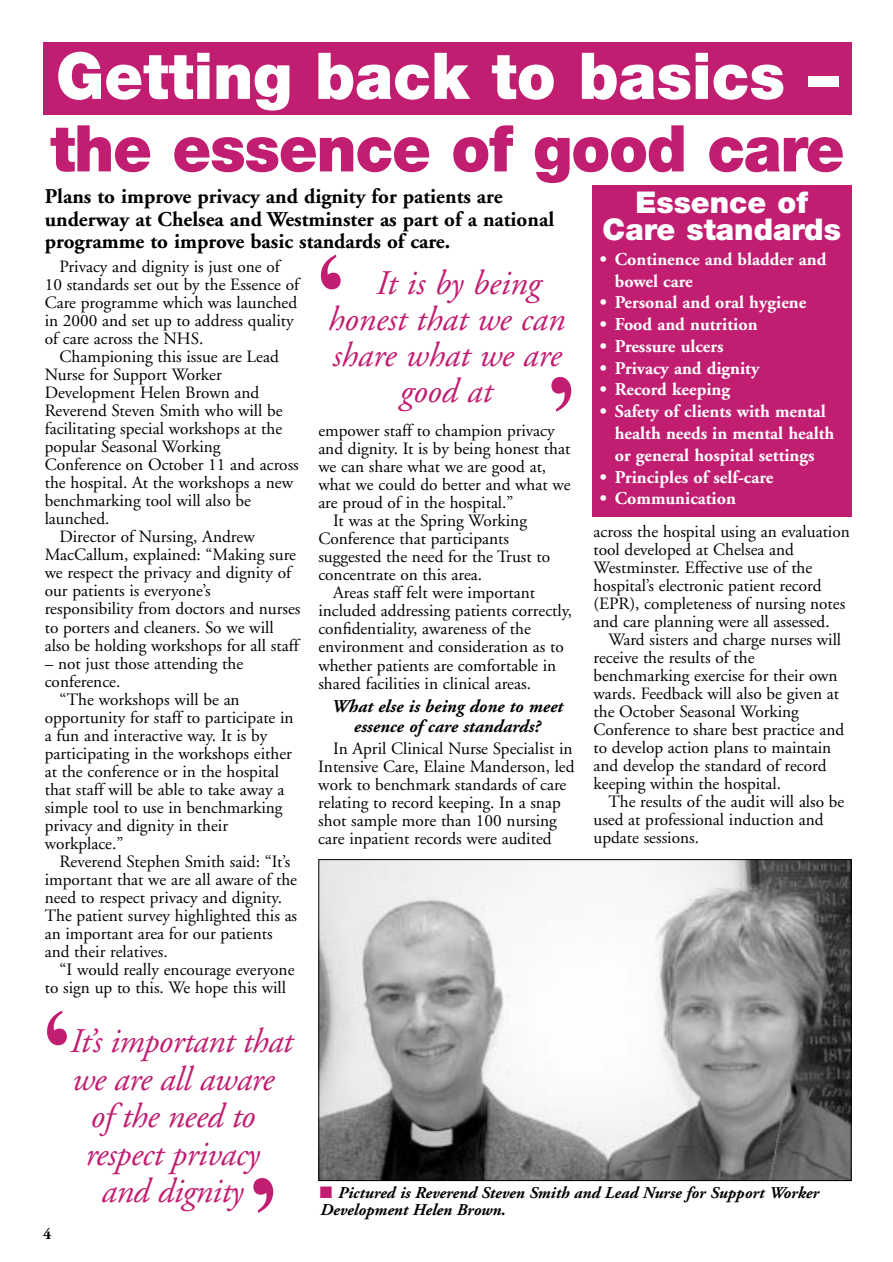
<style>
.page{position:relative;width:893px;height:1262px;background:#fff}
.page>*{position:absolute;margin:0;border:0;box-sizing:border-box;transform-origin:0 0}
.t1{font:800 90px "Times";color:#c11d71}
.t2{font:900 64.5px "Helvetica Neue";color:#fff;scale:.96 1}
.t3{font:900 64.5px "Helvetica Neue";letter-spacing:-.02em;color:#c11d71;scale:.96 1}
.t4{font:italic 34.5px/37.5px "Adobe Garamond";letter-spacing:-.015em;color:#c11d71;text-align:center}
.t5{font:900 30px/27px "Helvetica Neue";color:#fff;text-align:center}
.t6{font:700 21px/22.5px "Adobe Garamond";color:#000}
.t7{font:700 18px/21.8px "Adobe Garamond";color:#fff}
.t8{font:italic 700 18px/19.5px "Adobe Garamond";color:#000;text-align:center}
.t9{font:17.25px/18px "Adobe Garamond";color:#000}
.t10{font:italic 700 16.5px/17.2px "Adobe Garamond";color:#000}
.t11{font:700 15.75px "Adobe Garamond";color:#000}
.s1{color:#c11d71}
</style>
<div class="page">
<div style="left:43px;top:43px;width:808px;height:72px;background:#c11d71"></div>
<div style="left:592px;top:185px;width:259px;height:331px;background:#c11d71"></div>
<img style="left:320px;top:861px;width:529px;height:318px">
<h2 class="t2" style="left:56px;top:53px;width:816px">Getting back to basics –</h2>
<h2 class="t3" style="left:50px;top:125px;width:829px">the essence of good care</h2>
<p class="t6" style="left:45px;top:187px;width:511px">Plans to improve privacy and dignity for patients are underway at Chelsea and Westminster as part of a national programme to improve basic standards of care.</p>
<h3 class="t5" style="left:602px;top:192px;width:240px">Essence of<br>Care standards</h3>
<p class="t7" style="left:614px;top:250px;width:213px;text-indent:-15px">• Continence and bladder and bowel care</p>
<p class="t7" style="left:600px;top:293px;width:208px">• Personal and oral hygiene</p>
<p class="t7" style="left:600px;top:315px;width:159px">• Food and nutrition</p>
<p class="t7" style="left:600px;top:337px;width:125px">• Pressure ulcers</p>
<p class="t7" style="left:600px;top:359px;width:161px">• Privacy and dignity</p>
<p class="t7" style="left:600px;top:380px;width:132px">• Record keeping</p>
<p class="t7" style="left:614px;top:402px;width:221px;text-indent:-15px">• Safety of clients with mental health needs in mental health or general hospital settings</p>
<p class="t7" style="left:600px;top:467px;width:175px">• Principles of self-care</p>
<p class="t7" style="left:600px;top:489px;width:138px">• Communication</p>
<h1 class="t1" style="left:319px;top:256px;width:25px">‘</h1>
<p class="t9" style="left:45px;top:259px;width:256px;text-indent:15px">Privacy and dignity is just one of<br>10 standards set out by the Essence of<br>Care programme which was launched in 2000 and set up to address quality of care across the NHS.</p>
<p class="t9" style="left:60px;top:349px;width:221px">Championing this issue are Lead</p>
<p class="t9" style="left:45px;top:367px;width:178px">Nurse for Support Worker</p>
<p class="t9" style="left:45px;top:385px;width:216px">Development Helen Brown and</p>
<p class="t9" style="left:45px;top:403px;width:239px">Reverend Steven Smith who will be</p>
<p class="t9" style="left:45px;top:421px;width:239px">facilitating special workshops at the</p>
<p class="t9" style="left:45px;top:439px;width:177px">popular Seasonal Working</p>
<p class="t9" style="left:45px;top:457px;width:255px">Conference on October 11 and across</p>
<p class="t9" style="left:45px;top:475px;width:250px">the hospital. At the workshops a new</p>
<p class="t9" style="left:45px;top:493px;width:208px">benchmarking tool will also be</p>
<p class="t9" style="left:45px;top:511px;width:66px">launched.</p>
<p class="t9" style="left:60px;top:529px;width:197px">Director of Nursing, Andrew</p>
<p class="t9" style="left:45px;top:547px;width:253px">MacCallum, explained: “Making sure</p>
<p class="t9" style="left:45px;top:565px;width:248px">we respect the privacy and dignity of</p>
<p class="t9" style="left:45px;top:583px;width:167px">our patients is everyone’s</p>
<p class="t9" style="left:45px;top:601px;width:257px">responsibility from doctors and nurses</p>
<p class="t9" style="left:45px;top:619px;width:230px">to porters and cleaners. So we will</p>
<p class="t9" style="left:45px;top:637px;width:255px">also be holding workshops for all staff</p>
<p class="t9" style="left:45px;top:655px;width:200px">– not just those attending the conference.</p>
<p class="t9" style="left:45px;top:691px;width:250px;text-indent:15px">“The workshops will be an opportunity for staff to participate in a fun and interactive way. It is by participating in the workshops either at the conference or in the hospital that staff will be able to take away a simple tool to use in benchmarking privacy and dignity in their workplace.”</p>
<p class="t9" style="left:45px;top:853px;width:254px;text-indent:15px">Reverend Stephen Smith said: “It’s important that we are all aware of the need to respect privacy and dignity.<br>The patient survey highlighted this as an important area for our patients and their relatives.</p>
<p class="t9" style="left:45px;top:962px;width:251px;text-indent:15px">“I would really encourage everyone to sign up to this. We hope this will</p>
<h3 class="t4" style="left:69px;top:1025px;width:224px">It’s important that we are all aware of the need to respect privacy and dignity</h3>
<h3 class="t4" style="left:375px;top:268px;width:166px">It is by being</h3>
<h3 class="t4" style="left:327px;top:304px;width:238px">honest that we can</h3>
<h3 class="t4" style="left:331px;top:340px;width:230px">share what we are</h3>
<h3 class="t4" style="left:399px;top:376px;width:94px">good at</h3>
<h1 class="t1" style="left:549px;top:378px;width:25px">’</h1>
<p class="t9" style="left:318px;top:441px;width:253px">and dignity. It is by being honest that</p>
<p class="t9" style="left:318px;top:459px;width:229px">we can share what we are good at,</p>
<p class="t9" style="left:318px;top:477px;width:254px">what we could do better and what we</p>
<p class="t9" style="left:318px;top:495px;width:197px">are proud of in the hospital.”</p>
<p class="t9" style="left:333px;top:513px;width:195px">It was at the Spring Working</p>
<p class="t9" style="left:318px;top:531px;width:192px">Conference that participants</p>
<p class="t9" style="left:318px;top:549px;width:233px">suggested the need for the Trust to</p>
<p class="t9" style="left:318px;top:567px;width:165px">concentrate on this area.</p>
<p class="t9" style="left:333px;top:585px;width:203px">Areas staff felt were important</p>
<p class="t9" style="left:318px;top:603px;width:255px">included addressing patients correctly,</p>
<p class="t9" style="left:318px;top:621px;width:214px">confidentiality, awareness of the</p>
<p class="t9" style="left:318px;top:639px;width:247px">environment and consideration as to</p>
<p class="t9" style="left:318px;top:657px;width:239px">whether patients are comfortable in</p>
<p class="t9" style="left:318px;top:675px;width:214px">shared facilities in clinical areas.</p>
<p class="t8" style="left:331px;top:698px;width:233px">What else is being done to meet essence of care standards?</p>
<p class="t9" style="left:318px;top:741px;width:258px;text-indent:15px">In April Clinical Nurse Specialist in Intensive Care, Elaine Manderson, led work to benchmark standards of care relating to record keeping. In a snap shot sample more than 100 nursing care inpatient records were audited</p>
<p class="t9" style="left:318px;top:423px;width:238px">empower staff to champion privacy</p>
<p class="t9" style="left:593px;top:524px;width:258px">across the hospital using an evaluation tool developed at Chelsea and Westminster. Effective use of the hospital’s electronic patient record (EPR), completeness of nursing notes and care planning were all assessed.</p>
<p class="t9" style="left:593px;top:632px;width:252px;text-indent:15px">Ward sisters and charge nurses will receive the results of the benchmarking exercise for their own wards. Feedback will also be given at the October Seasonal Working Conference to share best practice and to develop action plans to maintain and develop the standard of record keeping within the hospital.</p>
<p class="t9" style="left:593px;top:794px;width:252px;text-indent:15px">The results of the audit will also be used at professional induction and update sessions.</p>
<h1 class="t1" style="left:45px;top:1011px;width:25px">‘</h1>
<h1 class="t1" style="left:252px;top:1179px;width:25px">’</h1>
<p class="t10" style="left:320px;top:1185px;width:500px"><span class="s1">■</span> Pictured is Reverend Steven Smith and Lead Nurse for Support Worker<br>Development Helen Brown.</p>
<p class="t11" style="left:43px;top:1227px;width:10px">4</p>
</div>
